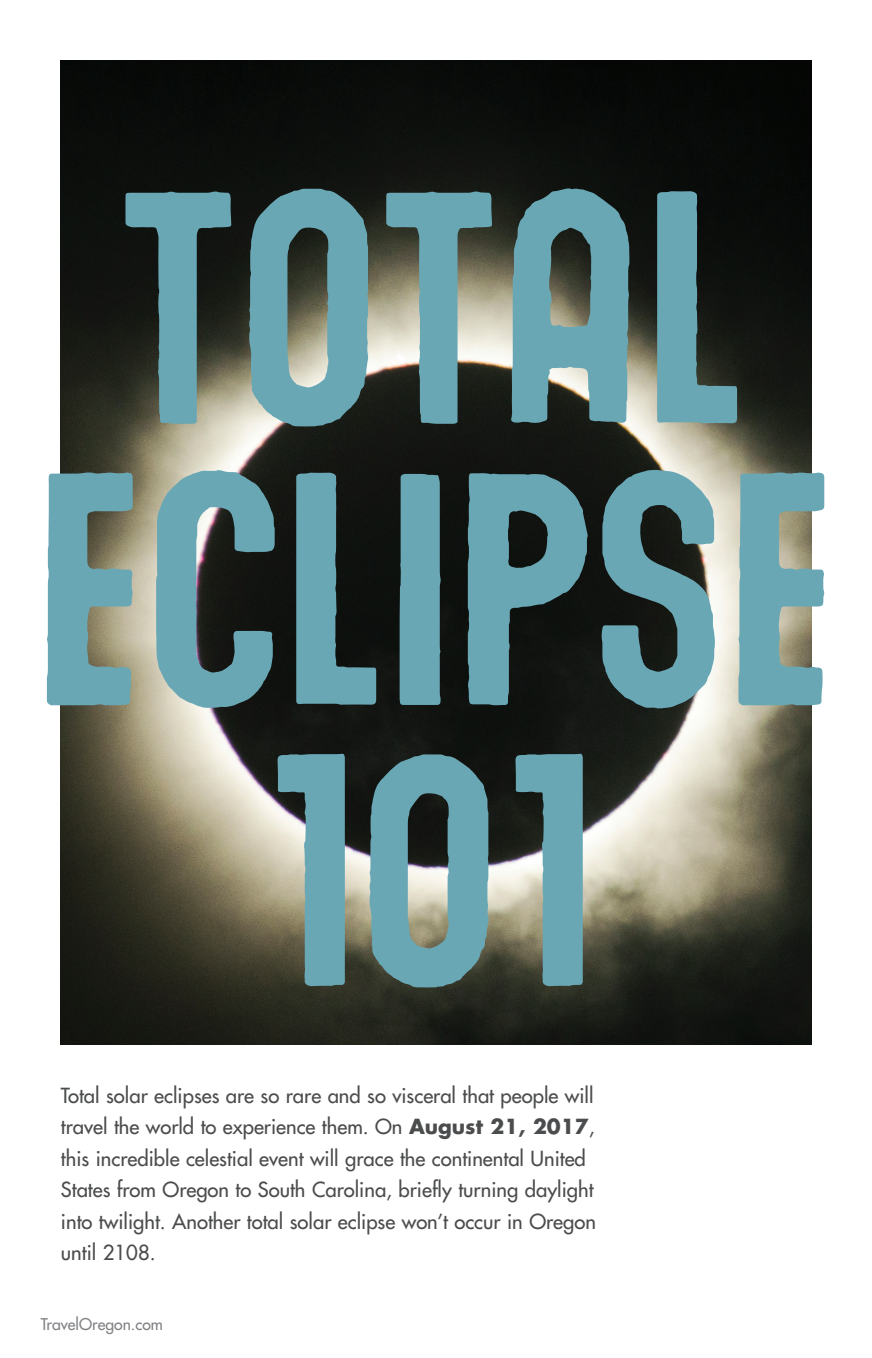
<style>
.page{position:relative;width:872px;height:1358px;background:#fff}
.page>*{position:absolute;margin:0;border:0;box-sizing:border-box;transform-origin:0 0}
.t1{font:308.25px/281.2px "Travel Oregon Rough";color:#69a7b5;text-align:center}
.t2{font:20.25px/31.5px "Futura";color:#4b4c4d}
.t3{font:15.75px "Futura";color:#808285}
.s1{font-weight:700}
</style>
<div class="page">
<img style="left:61px;top:61px;width:749px;height:983px">
<h1 class="t1" style="left:33px;top:179px;width:802px">TOTAL<br>ECLIPSE<br>101</h1>
<p class="t2" style="left:61px;top:1079px;width:536px">Total solar eclipses are so rare and so visceral that people will travel the world to experience them. On <span class="s1">August 21, 2017</span>, this incredible celestial event will grace the continental United States from Oregon to South Carolina, briefly turning daylight into twilight. Another total solar eclipse won’t occur in Oregon until 2108.</p>
<p class="t3" style="left:41px;top:1313px;width:124px">TravelOregon.com</p>
</div>
